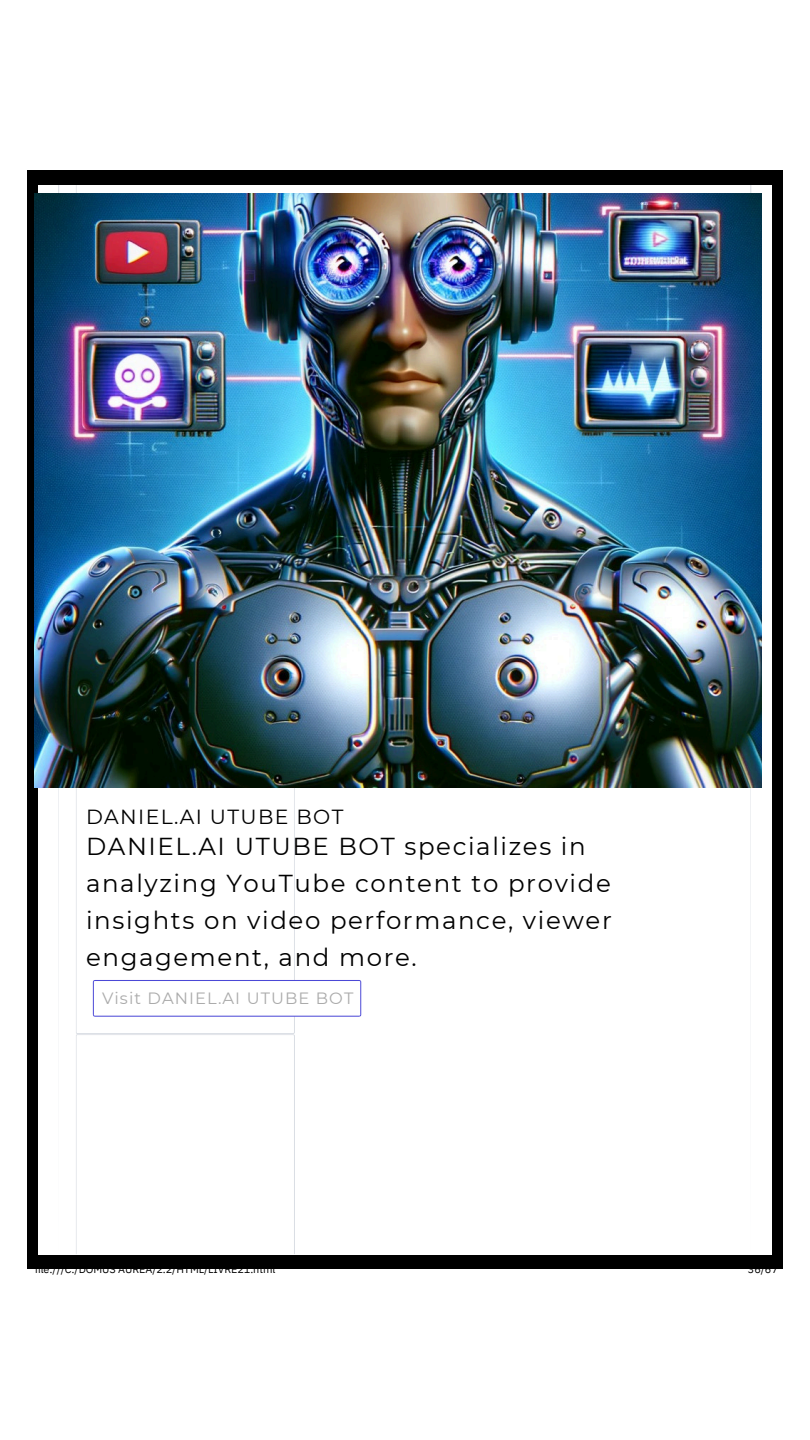
<style>
.page{position:relative;width:810px;height:1440px;background:#fff}
.page>*{position:absolute;margin:0;border:0;box-sizing:border-box;transform-origin:0 0}
.t1{font:24.5px/36.7px "Montserrat";letter-spacing:.065em;color:#000}
.t2{font:20.4px "Montserrat";letter-spacing:.065em;color:#000}
.t3{font:16.3px "Montserrat";letter-spacing:.065em;color:#ababab}
.t4{font:10.9px "IBM Plex Sans";letter-spacing:-.01em;color:#000}
</style>
<div class="page">
<div style="left:27px;top:170px;width:756px;height:1099px;background:#000"></div>
<div style="left:38px;top:185px;width:734px;height:1070px;background:#fff"></div>
<svg style="left:750px;top:185px;width:1px;height:787px"></svg>
<svg style="left:58px;top:185px;width:1px;height:787px"></svg>
<img style="left:35px;top:193px;width:726px;height:595px">
<svg style="left:93px;top:980px;width:268px;height:37px"></svg>
<p class="t2" style="left:86px;top:804px;width:259px">DANIEL.AI UTUBE BOT</p>
<p class="t1" style="left:86px;top:828px;width:527px">DANIEL.AI UTUBE BOT specializes in analyzing YouTube content to provide insights on video performance, viewer engagement, and more.</p>
<p class="t3" style="left:102px;top:988px;width:253px">Visit DANIEL.AI UTUBE BOT</p>
<h2 class="t4" style="left:35px;top:1262px;width:242px">file:///C:/DOMUS AUREA/2.2/HTML/LIVRE21.html</h2>
<p class="t4" style="left:748px;top:1262px;width:31px">36/67</p>
</div>
